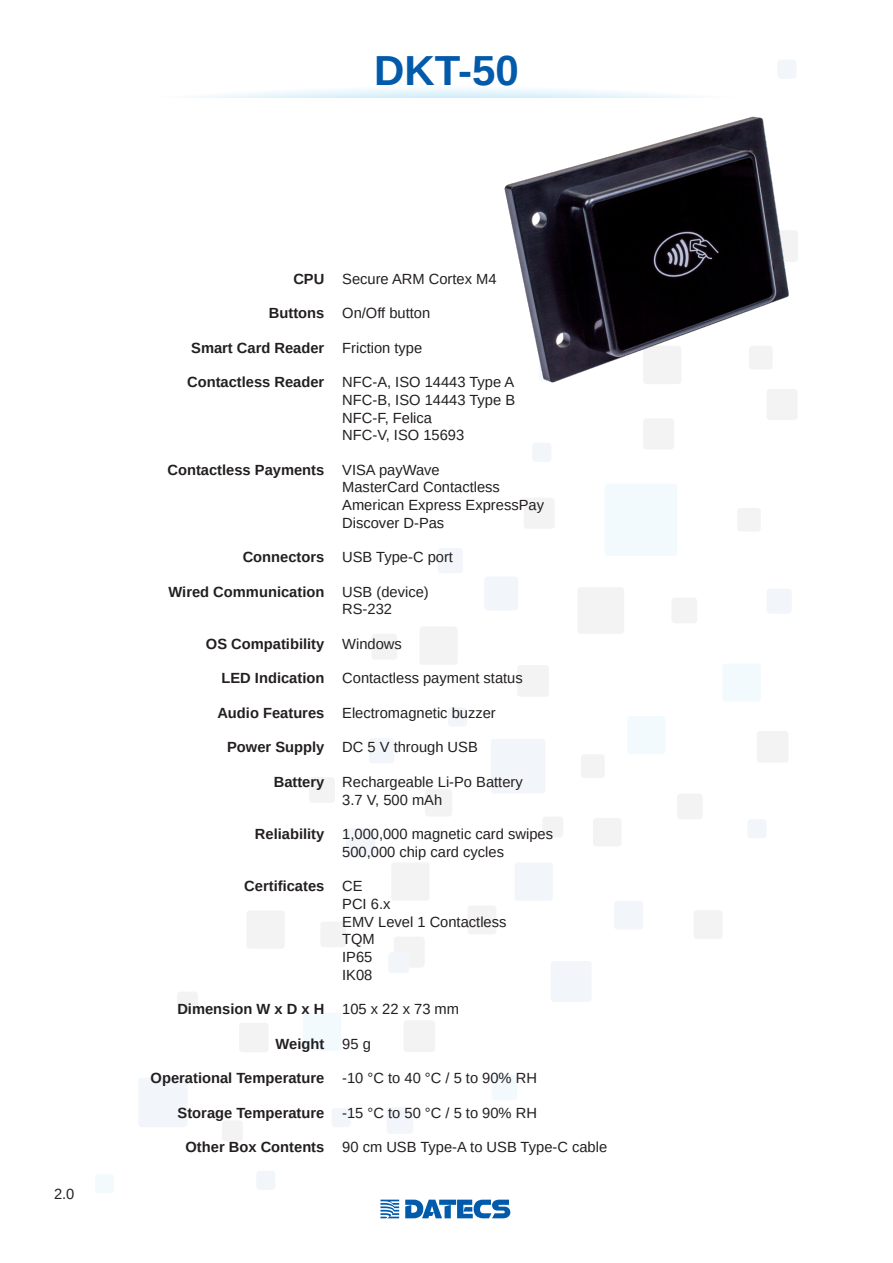
<style>
.page{position:relative;width:893px;height:1263px;background:#fff}
.page>*{position:absolute;margin:0;border:0;box-sizing:border-box;transform-origin:0 0}
.t1{font:700 42px "Arimo";color:#015aaa}
.Paragraph{font:14.7px/17.7px "Arimo";color:#231f20}
.Paragraph-2{font:700 14.7px "Arimo";color:#231f20}
</style>
<div class="page">
<svg style="left:380px;top:1199px;width:19px;height:19px"></svg>
<div style="left:439px;top:1199px;width:17px;height:6px;background:#015aaa"></div>
<svg style="left:405px;top:1199px;width:46px;height:19px"></svg>
<svg style="left:457px;top:1199px;width:53px;height:19px"></svg>
<img style="left:462px;top:71px;width:336px;height:358px">
<p class="Paragraph" style="left:54px;top:1185px;width:22px">2.0</p>
<p class="t1" style="left:374px;top:41px;width:146px">DKT-50</p>
<p class="Paragraph-2" style="left:293px;top:269px;width:33px">CPU</p>
<p class="Paragraph" style="left:342px;top:270px;width:156px">Secure ARM Cortex M4</p>
<p class="Paragraph-2" style="left:269px;top:303px;width:57px">Buttons</p>
<p class="Paragraph" style="left:342px;top:304px;width:89px">On/Off button</p>
<p class="Paragraph-2" style="left:191px;top:338px;width:135px">Smart Card Reader</p>
<p class="Paragraph" style="left:342px;top:339px;width:82px">Friction type</p>
<p class="Paragraph-2" style="left:187px;top:372px;width:139px">Contactless Reader</p>
<p class="Paragraph" style="left:342px;top:373px;width:174px">NFC-A, ISO 14443 Type A<br>NFC-B, ISO 14443 Type B<br>NFC-F, Felica<br>NFC-V, ISO 15693</p>
<p class="Paragraph-2" style="left:167px;top:460px;width:158px">Contactless Payments</p>
<p class="Paragraph" style="left:342px;top:461px;width:203px">VISA payWave<br>MasterCard Contactless<br>American Express ExpressPay<br>Discover D-Pas</p>
<p class="Paragraph-2" style="left:243px;top:547px;width:83px">Connectors</p>
<p class="Paragraph" style="left:342px;top:548px;width:112px">USB Type-C port</p>
<p class="Paragraph-2" style="left:168px;top:581px;width:157px">Wired Communication</p>
<p class="Paragraph" style="left:342px;top:583px;width:88px">USB (device)<br>RS-232</p>
<p class="Paragraph-2" style="left:206px;top:634px;width:120px">OS Compatibility</p>
<p class="Paragraph" style="left:342px;top:635px;width:61px">Windows</p>
<p class="Paragraph-2" style="left:221px;top:668px;width:104px">LED Indication</p>
<p class="Paragraph" style="left:342px;top:670px;width:182px">Contactless payment status</p>
<p class="Paragraph-2" style="left:217px;top:703px;width:109px">Audio Features</p>
<p class="Paragraph" style="left:342px;top:704px;width:155px">Electromagnetic buzzer</p>
<p class="Paragraph-2" style="left:227px;top:737px;width:99px">Power Supply</p>
<p class="Paragraph" style="left:342px;top:739px;width:137px">DC 5 V through USB</p>
<p class="Paragraph-2" style="left:274px;top:772px;width:52px">Battery</p>
<p class="Paragraph" style="left:342px;top:773px;width:182px">Rechargeable Li-Po Battery<br>3.7 V, 500 mAh</p>
<p class="Paragraph-2" style="left:255px;top:824px;width:71px">Reliability</p>
<p class="Paragraph" style="left:342px;top:825px;width:212px">1,000,000 magnetic card swipes<br>500,000 chip card cycles</p>
<p class="Paragraph-2" style="left:244px;top:876px;width:82px">Certificates</p>
<p class="Paragraph" style="left:342px;top:877px;width:166px">CE<br>PCI 6.x<br>EMV Level 1 Contactless<br>TQM<br>IP65<br>IK08</p>
<p class="Paragraph-2" style="left:177px;top:999px;width:149px">Dimension W x D x H</p>
<p class="Paragraph" style="left:342px;top:1000px;width:118px">105 x 22 x 73 mm</p>
<p class="Paragraph-2" style="left:276px;top:1033px;width:50px">Weight</p>
<p class="Paragraph" style="left:342px;top:1035px;width:30px">95 g</p>
<p class="Paragraph-2" style="left:151px;top:1068px;width:175px">Operational Temperature</p>
<p class="Paragraph" style="left:342px;top:1069px;width:196px">-10 °C to 40 °C / 5 to 90% RH</p>
<p class="Paragraph-2" style="left:178px;top:1102px;width:148px">Storage Temperature</p>
<p class="Paragraph" style="left:342px;top:1104px;width:196px">-15 °C to 50 °C / 5 to 90% RH</p>
<p class="Paragraph-2" style="left:186px;top:1137px;width:140px">Other Box Contents</p>
<p class="Paragraph" style="left:342px;top:1138px;width:266px">90 cm USB Type-A to USB Type-C cable</p>
</div>
